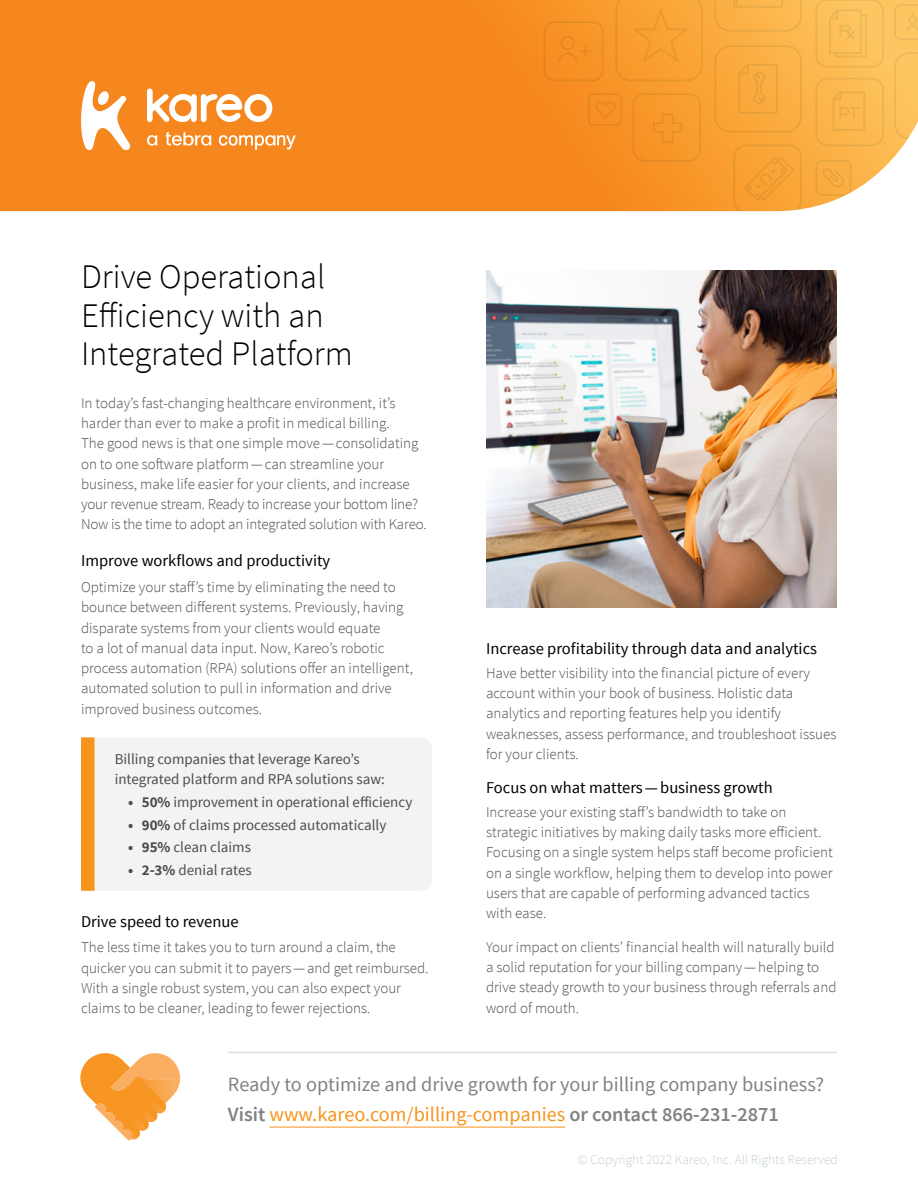
<style>
.page{position:relative;width:918px;height:1188px;background:#fff}
.page>*{position:absolute;margin:0;border:0;box-sizing:border-box;transform-origin:0 0}
.t1{font:300 34.5px/38.4px "Source Sans Pro";color:#000}
.t2{font:20.25px/30px "Source Sans Pro";color:#808285}
.t3{font:16.5px "Source Sans Pro";color:#000}
.t4{font:300 15px/20.2px "Source Sans Pro";color:#4d4d4f}
.t5{font:15px/20.2px "Source Sans Pro";color:#4d4d4f}
.t6{font:300 13.5px "Source Sans Pro";color:#c3d1d5}
.s1{font-weight:700}
.s2{font-weight:600}
.s3{color:#f7941d}
</style>
<div class="page">
<div style="left:94px;top:737px;width:338px;height:154px;background:#f2f3f3"></div>
<div style="left:81px;top:737px;width:13px;height:154px;background:#f7941d"></div>
<svg style="left:80px;top:1053px;width:100px;height:88px"></svg>
<svg style="left:0;top:0;width:918px;height:211px;background:#f68f28"></svg>
<svg style="left:715px;top:0;width:87px;height:32px;background:#f9b249"></svg>
<svg style="left:733px;top:145px;width:69px;height:66px;background:#f6a134"></svg>
<div style="left:633px;top:93px;width:68px;height:69px;border:2px solid #c3d1d5;border-radius:11px"></div>
<svg style="left:652px;top:113px;width:31px;height:31px"></svg>
<svg style="left:587px;top:92px;width:36px;height:35px"></svg>
<div style="left:715px;top:45px;width:87px;height:88px;border:2px solid #c3d1d5;border-radius:15px"></div>
<svg style="left:737px;top:63px;width:42px;height:52px;background:#f6a93e"></svg>
<svg style="left:615px;top:0;width:88px;height:81px;background:#f79f32"></svg>
<div style="left:544px;top:21px;width:59px;height:60px;border:2px solid #c3d1d5;border-radius:10px"></div>
<div style="left:560px;top:36px;width:15px;height:14px;border:2px solid #c3d1d5;border-radius:50%"></div>
<svg style="left:557px;top:45px;width:34px;height:19px"></svg>
<div style="left:815px;top:78px;width:69px;height:68px;border:2px solid #c3d1d5;border-radius:11px"></div>
<svg style="left:831px;top:90px;width:35px;height:42px"></svg>
<svg style="left:815px;top:0;width:70px;height:68px;background:#f9bf5a"></svg>
<svg style="left:894px;top:151px;width:24px;height:60px"></svg>
<div style="left:815px;top:160px;width:36px;height:36px;border:2px solid #c3d1d5;border-radius:6px"></div>
<svg style="left:820px;top:166px;width:26px;height:23px"></svg>
<svg style="left:894px;top:4px;width:24px;height:36px"></svg>
<svg style="left:894px;top:52px;width:24px;height:87px;background:#fcc464"></svg>
<hr style="left:228px;top:1052px;width:609px;height:1px;background:#dfe0e0">
<svg style="left:166px;top:132px;width:45px;height:14px"></svg>
<svg style="left:147px;top:135px;width:10px;height:11px"></svg>
<svg style="left:219px;top:135px;width:77px;height:15px"></svg>
<svg style="left:81px;top:81px;width:49px;height:69px"></svg>
<svg style="left:147px;top:89px;width:125px;height:33px"></svg>
<img style="left:487px;top:270px;width:350px;height:338px">
<hr style="left:270px;top:1127px;width:295px;height:1px;background:#f7941d">
<h1 class="t1" style="left:81px;top:258px;width:273px">Drive Operational<br>Efficiency with an<br>Integrated Platform</h1>
<p class="t4" style="left:81px;top:393px;width:347px">In today’s fast-changing healthcare environment, it’s harder than ever to make a profit in medical billing.<br>The good news is that one simple move—consolidating on to one software platform—can streamline your business, make life easier for your clients, and increase your revenue stream. Ready to increase your bottom line?<br>Now is the time to adopt an integrated solution with Kareo.</p>
<p class="t3" style="left:81px;top:551px;width:251px">Improve workflows and productivity</p>
<p class="t4" style="left:81px;top:577px;width:334px">Optimize your staff’s time by eliminating the need to bounce between different systems. Previously, having disparate systems from your clients would equate<br>to a lot of manual data input. Now, Kareo’s robotic process automation (RPA) solutions offer an intelligent, automated solution to pull in information and drive improved business outcomes.</p>
<p class="t5" style="left:115px;top:749px;width:272px">Billing companies that leverage Kareo’s integrated platform and RPA solutions saw:</p>
<p class="t5" style="left:128px;top:793px;width:286px"><span class="s1">• 50%</span> improvement in operational efficiency</p>
<p class="t5" style="left:128px;top:815px;width:260px"><span class="s1">• 90%</span> of claims processed automatically</p>
<p class="t5" style="left:128px;top:837px;width:124px"><span class="s1">• 95%</span> clean claims</p>
<p class="t5" style="left:128px;top:860px;width:125px"><span class="s1">• 2-3%</span> denial rates</p>
<p class="t3" style="left:81px;top:911px;width:159px">Drive speed to revenue</p>
<p class="t4" style="left:81px;top:937px;width:349px">The less time it takes you to turn around a claim, the quicker you can submit it to payers—and get reimbursed.<br>With a single robust system, you can also expect your claims to be cleaner, leading to fewer rejections.</p>
<p class="t3" style="left:486px;top:639px;width:333px">Increase profitability through data and analytics</p>
<p class="t4" style="left:486px;top:663px;width:352px">Have better visibility into the financial picture of every account within your book of business. Holistic data analytics and reporting features help you identify weaknesses, assess performance, and troubleshoot issues for your clients.</p>
<p class="t3" style="left:486px;top:778px;width:288px">Focus on what matters—business growth</p>
<p class="t4" style="left:486px;top:802px;width:348px">Increase your existing staff’s bandwidth to take on strategic initiatives by making daily tasks more efficient.<br>Focusing on a single system helps staff become proficient on a single workflow, helping them to develop into power users that are capable of performing advanced tactics with ease.</p>
<p class="t4" style="left:486px;top:937px;width:352px">Your impact on clients’ financial health will naturally build a solid reputation for your billing company—helping to drive steady growth to your business through referrals and word of mouth.</p>
<h2 class="t2" style="left:228px;top:1070px;width:598px">Ready to optimize and drive growth for your billing company business?<br><span class="s2">Visit</span> <span class="s3">www.kareo.com/billing-companies</span> <span class="s2">or contact 866-231-2871</span></h2>
<p class="t6" style="left:578px;top:1152px;width:262px">© Copyright 2022 Kareo, Inc. All Rights Reserved</p>
</div>
